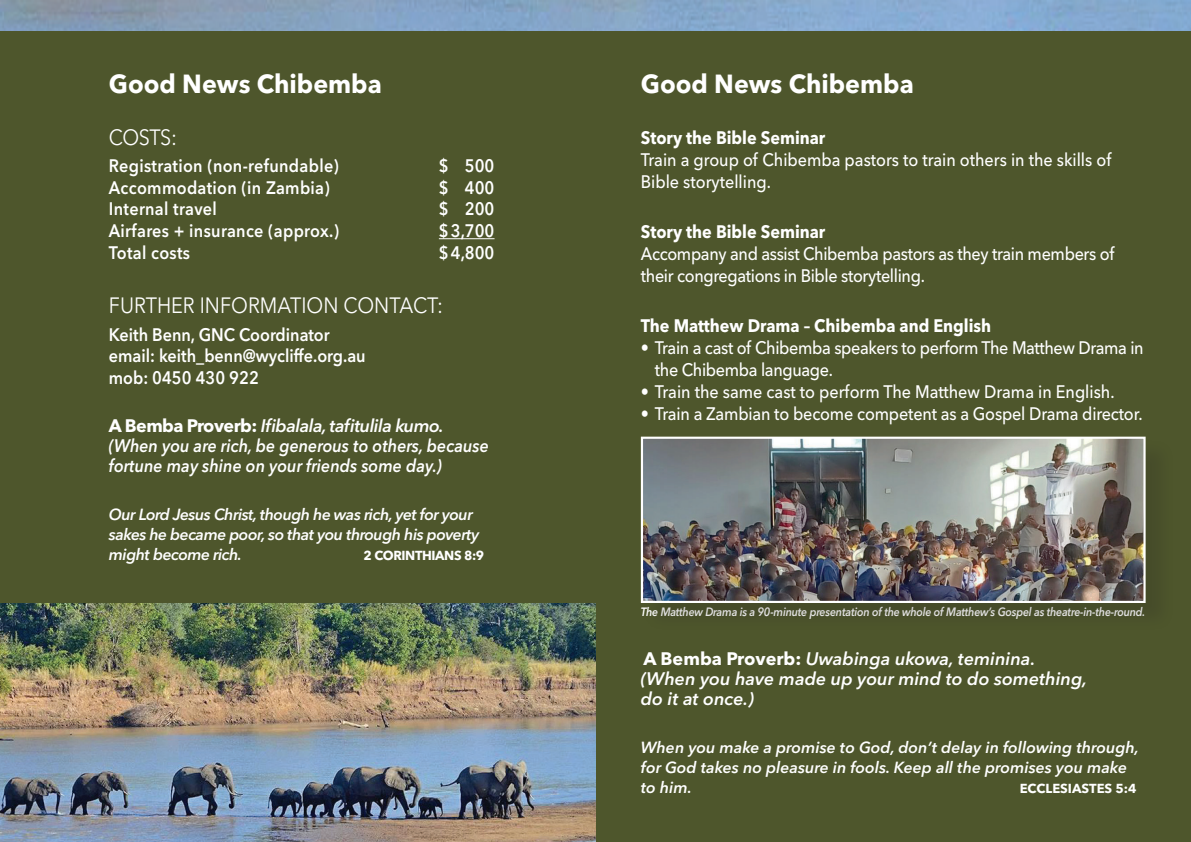
<style>
.page{position:relative;width:1191px;height:842px;background:#4e562c}
.page>*{position:absolute;margin:0;border:0;box-sizing:border-box;transform-origin:0 0}
.t1{font:700 26px "Avenir Next LT Pro";color:#fff;scale:.96 1}
.t2{font:22px "Avenir Next LT Pro";color:#fff;scale:.9 1}
.t3{font:500 18px/22px "Avenir Next LT Pro";letter-spacing:-.02em;color:#fff;scale:.9 1}
.t4{font:italic 600 18px/20px "Avenir Next LT Pro";color:#fff}
.t5{font:600 18px/21.6px "Avenir Next LT Pro";letter-spacing:.01em;color:#fff;scale:.9 1}
.t6{font:500 18px/22px "Avenir Next LT Pro";color:#fff;scale:.9 1}
.t7{font:700 18px "Avenir Next LT Pro";color:#fff;scale:.9 1}
.t8{font:italic 600 16px/20px "Avenir Next LT Pro";color:#fff}
.t9{font:italic 600 16px/20px "Avenir Next LT Pro";letter-spacing:-.02em;color:#fff}
.t10{font:700 13px "Avenir Next LT Pro";letter-spacing:-.015em;color:#fff}
.t11{font:italic 600 12px "Avenir Next LT Pro";letter-spacing:-.02em;color:#fff;scale:.9 1}
.s1{font-weight:700;font-style:normal}
</style>
<div class="page">
<hr style="left:439px;top:238px;width:55px;height:1px;background:#fff">
<div style="left:643px;top:439px;width:531px;height:193px;background:#4a512a"></div>
<img style="left:644px;top:440px;width:498px;height:160px">
<div style="left:641px;top:437px;width:504px;height:166px;border:2px solid #fff"></div>
<img style="left:0;top:603px;width:595px;height:239px">
<img style="left:0;top:0;width:1191px;height:31px">
<h1 class="t1" style="left:109px;top:68px;width:286px">Good News Chibemba</h1>
<p class="t2" style="left:109px;top:124px;width:77px">COSTS:</p>
<p class="t5" style="left:109px;top:155px;width:257px">Registration (non-refundable)</p>
<p class="t5" style="left:439px;top:155px;width:63px">$ 500</p>
<p class="t5" style="left:109px;top:177px;width:247px">Accommodation (in Zambia)</p>
<p class="t5" style="left:439px;top:177px;width:63px">$ 400</p>
<p class="t5" style="left:109px;top:198px;width:122px">Internal travel</p>
<p class="t5" style="left:439px;top:198px;width:63px">$ 200</p>
<p class="t5" style="left:109px;top:220px;width:257px">Airfares + insurance (approx.)</p>
<p class="t5" style="left:439px;top:220px;width:63px">$3,700</p>
<p class="t5" style="left:109px;top:241px;width:92px">Total costs</p>
<p class="t5" style="left:439px;top:241px;width:63px">$4,800</p>
<p class="t2" style="left:109px;top:292px;width:373px">FURTHER INFORMATION CONTACT:</p>
<p class="t5" style="left:109px;top:323px;width:287px">Keith Benn, GNC Coordinator email: keith_benn@wycliffe.org.au mob: 0450 430 922</p>
<p class="t4" style="left:109px;top:416px;width:381px"><span class="s1">A Bemba Proverb:</span> Ifibalala, tafitulila kumo. (When you are rich, be generous to others, because fortune may shine on your friends some day.)</p>
<p class="t9" style="left:109px;top:505px;width:372px">Our Lord Jesus Christ, though he was rich, yet for your sakes he became poor, so that you through his poverty might become rich.</p>
<p class="t10" style="left:363px;top:548px;width:122px">2 CORINTHIANS 8:9</p>
<h1 class="t1" style="left:641px;top:68px;width:286px">Good News Chibemba</h1>
<p class="t7" style="left:641px;top:126px;width:206px">Story the Bible Seminar</p>
<p class="t6" style="left:641px;top:148px;width:524px">Train a group of Chibemba pastors to train others in the skills of<br>Bible storytelling.</p>
<p class="t7" style="left:641px;top:221px;width:206px">Story the Bible Seminar</p>
<p class="t3" style="left:641px;top:243px;width:527px">Accompany and assist Chibemba pastors as they train members of their congregations in Bible storytelling.</p>
<p class="t7" style="left:641px;top:315px;width:391px">The Matthew Drama – Chibemba and English</p>
<p class="t3" style="left:655px;top:337px;width:545px;text-indent:-14px">• Train a cast of Chibemba speakers to perform The Matthew Drama in the Chibemba language.</p>
<p class="t6" style="left:641px;top:381px;width:528px">• Train the same cast to perform The Matthew Drama in English.</p>
<p class="t3" style="left:641px;top:403px;width:559px">• Train a Zambian to become competent as a Gospel Drama director.</p>
<p class="t11" style="left:641px;top:605px;width:562px">The Matthew Drama is a 90-minute presentation of the whole of Matthew’s Gospel as theatre-in-the-round.</p>
<p class="t4" style="left:641px;top:648px;width:448px"><span class="s1">A Bemba Proverb:</span> Uwabinga ukowa, teminina. (When you have made up your mind to do something, do it at once.)</p>
<p class="t8" style="left:641px;top:737px;width:500px">When you make a promise to God, don’t delay in following through, for God takes no pleasure in fools. Keep all the promises you make to him.</p>
<p class="t10" style="left:1019px;top:780px;width:118px">ECCLESIASTES 5:4</p>
</div>
